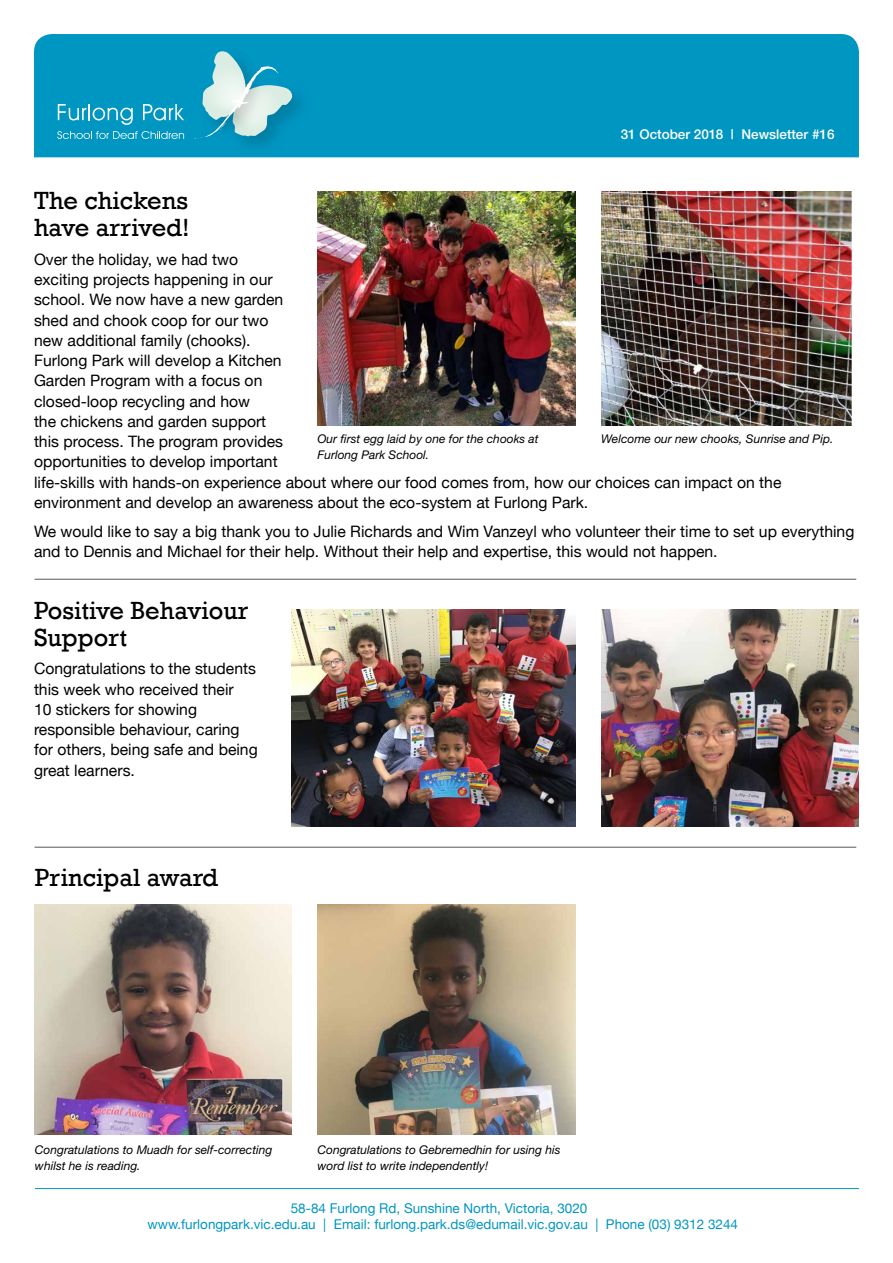
<style>
.page{position:relative;width:893px;height:1263px;background:#fff}
.page>*{position:absolute;margin:0;border:0;box-sizing:border-box;transform-origin:0 0}
.t1{font:25.5px/27px "Rockwell";color:#000}
.t2{font:15.75px/20.2px "Helvetica Neue";color:#000}
.t3{font:13.5px/16.5px "Helvetica Neue";color:#0096c2;text-align:center}
.t4{font:500 13.5px "Helvetica Neue";color:#fff}
.t5{font:italic 12px/16.5px "Helvetica Neue";color:#000}
</style>
<div class="page">
<div style="left:34px;top:34px;width:825px;height:123px;background:#0096c2"></div>
<img style="left:228px;top:81px;width:83px;height:74px">
<img style="left:198px;top:48px;width:67px;height:3px">
<svg style="left:194px;top:51px;width:99px;height:88px;background:#67bccf"></svg>
<svg style="left:58px;top:104px;width:75px;height:21px;background:#35acce"></svg>
<svg style="left:143px;top:104px;width:41px;height:16px"></svg>
<svg style="left:57px;top:131px;width:127px;height:8px"></svg>
<hr style="left:35px;top:1188px;width:824px;height:1px;background:#0096c2">
<img style="left:317px;top:191px;width:258px;height:234px">
<img style="left:601px;top:191px;width:251px;height:234px">
<img style="left:601px;top:610px;width:258px;height:216px">
<img style="left:292px;top:610px;width:283px;height:216px">
<img style="left:35px;top:904px;width:257px;height:231px">
<img style="left:317px;top:904px;width:258px;height:231px">
<hr style="left:35px;top:579px;width:821px;height:1px;background:#575756">
<hr style="left:35px;top:847px;width:821px;height:1px;background:#575756">
<p class="t4" style="left:621px;top:126px;width:215px">31 October 2018 | Newsletter #16</p>
<h1 class="t1" style="left:34px;top:187px;width:157px">The chickens have arrived!</h1>
<p class="t2" style="left:34px;top:250px;width:749px">Over the holiday, we had two<br>exciting projects happening in our<br>school. We now have a new garden<br>shed and chook coop for our two<br>new additional family (chooks).<br>Furlong Park will develop a Kitchen<br>Garden Program with a focus on<br>closed-loop recycling and how<br>the chickens and garden support<br>this process. The program provides<br>opportunities to develop important<br>life-skills with hands-on experience about where our food comes from, how our choices can impact on the environment and develop an awareness about the eco-system at Furlong Park.</p>
<p class="t2" style="left:34px;top:522px;width:822px">We would like to say a big thank you to Julie Richards and Wim Vanzeyl who volunteer their time to set up everything and to Dennis and Michael for their help. Without their help and expertise, this would not happen.</p>
<p class="t5" style="left:317px;top:430px;width:223px">Our first egg laid by one for the chooks at<br>Furlong Park School.</p>
<p class="t5" style="left:601px;top:430px;width:234px">Welcome our new chooks, Sunrise and Pip.</p>
<h1 class="t1" style="left:34px;top:597px;width:216px">Positive Behaviour<br>Support</h1>
<p class="t2" style="left:34px;top:659px;width:225px">Congratulations to the students this week who received their<br>10 stickers for showing responsible behaviour, caring for others, being safe and being great learners.</p>
<h1 class="t1" style="left:35px;top:864px;width:185px">Principal award</h1>
<p class="t5" style="left:35px;top:1141px;width:239px">Congratulations to Muadh for self-correcting whilst he is reading.</p>
<p class="t5" style="left:317px;top:1141px;width:244px">Congratulations to Gebremedhin for using his word list to write independently!</p>
<p class="t3" style="left:148px;top:1200px;width:592px">58-84 Furlong Rd, Sunshine North, Victoria, 3020<br>www.furlongpark.vic.edu.au | Email: furlong.park.ds@edumail.vic.gov.au | Phone (03) 9312 3244</p>
</div>
